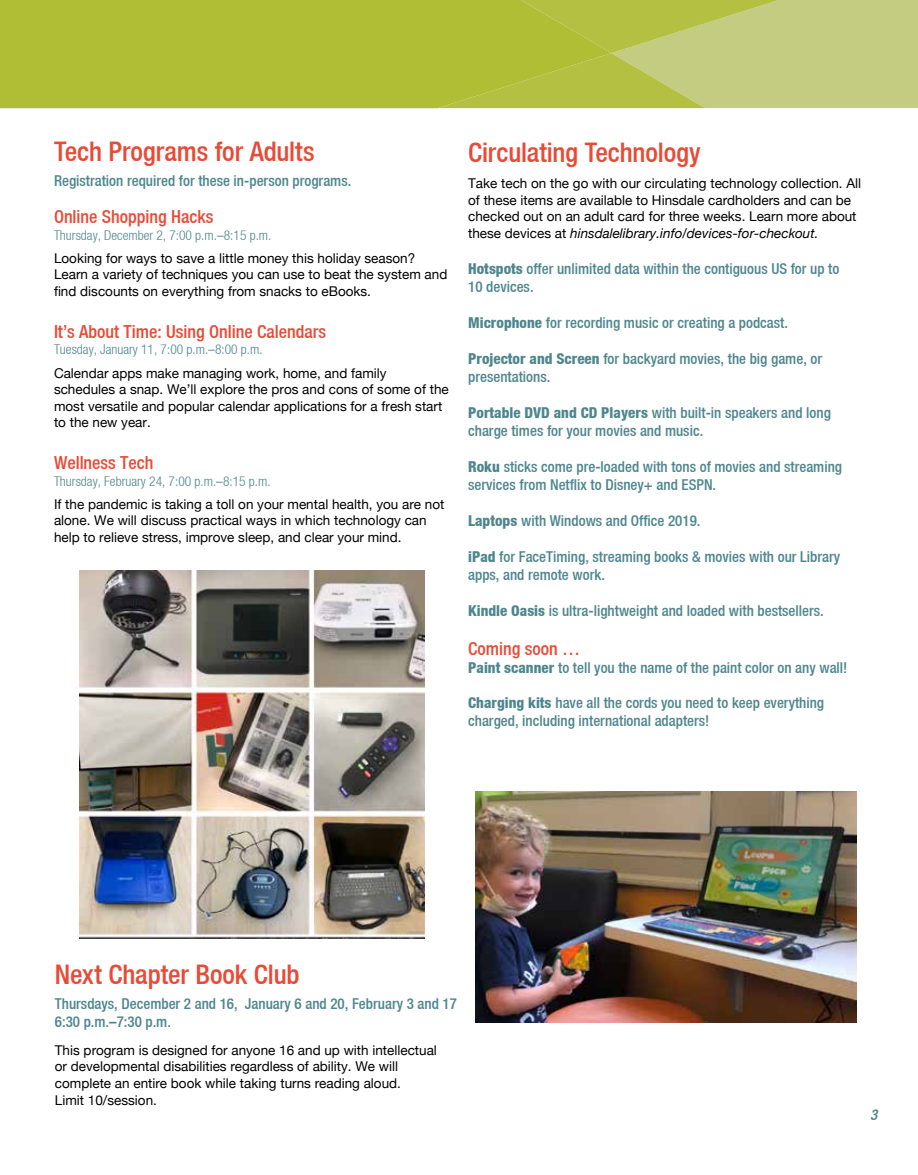
<style>
.page{position:relative;width:918px;height:1175px;background:#fff}
.page>*{position:absolute;margin:0;border:0;box-sizing:border-box;transform-origin:0 0}
.t1{font:500 condensed 27px "Helvetica Neue LT";letter-spacing:-.005em;color:#e74b37}
.t2{font:500 condensed 18px "Helvetica Neue LT";color:#e74b37}
.t3{font:500 condensed 15px/18px "Helvetica Neue LT";color:#4e868e}
.t4{font:italic 500 condensed 15px "Helvetica Neue LT";color:#4e868e}
.t5{font:13.5px/16.5px "Helvetica Neue";color:#000}
.t6{font:300 condensed 13.5px "Helvetica Neue LT";color:#4e868e}
.t7{font:italic 13.5px "Helvetica Neue LT";color:#000}
.s1{font-family:"Helvetica Neue";font-style:normal}
.s2{font-weight:800}
</style>
<div class="page">
<div style="left:779px;top:0;width:139px;height:108px;background:#c3cc80"></div>
<svg style="left:611px;top:0;width:168px;height:108px"></svg>
<svg style="left:0;top:0;width:611px;height:108px;fill:#b0be36"></svg>
<img style="left:79px;top:570px;width:346px;height:368px">
<img style="left:475px;top:791px;width:382px;height:231px">
<h1 class="t1" style="left:54px;top:135px;width:262px">Tech Programs for Adults</h1>
<p class="t3" style="left:54px;top:171px;width:299px">Registration required for these in-person programs.</p>
<h2 class="t2" style="left:54px;top:206px;width:161px">Online Shopping Hacks</h2>
<p class="t6" style="left:54px;top:227px;width:219px">Thursday, December 2, 7:00 p.m.–8:15 p.m.</p>
<p class="t5" style="left:54px;top:249px;width:395px">Looking for ways to save a little money this holiday season?<br>Learn a variety of techniques you can use to beat the system and find discounts on everything from snacks to eBooks.</p>
<h2 class="t2" style="left:54px;top:321px;width:274px">It’s About Time: Using Online Calendars</h2>
<p class="t6" style="left:54px;top:342px;width:210px">Tuesday, January 11, 7:00 p.m.–8:00 p.m.</p>
<p class="t5" style="left:54px;top:364px;width:396px">Calendar apps make managing work, home, and family schedules a snap. We’ll explore the pros and cons of some of the most versatile and popular calendar applications for a fresh start to the new year.</p>
<h2 class="t2" style="left:54px;top:452px;width:101px">Wellness Tech</h2>
<p class="t6" style="left:54px;top:473px;width:218px">Thursday, February 24, 7:00 p.m.–8:15 p.m.</p>
<p class="t5" style="left:54px;top:495px;width:392px">If the pandemic is taking a toll on your mental health, you are not alone. We will discuss practical ways in which technology can help to relieve stress, improve sleep, and clear your mind.</p>
<h1 class="t1" style="left:468px;top:136px;width:234px">Circulating Technology</h1>
<p class="t5" style="left:468px;top:175px;width:395px">Take tech on the go with our circulating technology collection. All of these items are available to Hinsdale cardholders and can be checked out on an adult card for three weeks. Learn more about</p>
<p class="t7" style="left:468px;top:225px;width:352px"><span class="s1">these devices at</span> hinsdalelibrary.info/devices-for-checkout.</p>
<p class="t3" style="left:468px;top:259px;width:373px"><span class="s2">Hotspots</span> offer unlimited data within the contiguous US for up to<br>10 devices.</p>
<p class="t3" style="left:468px;top:313px;width:321px"><span class="s2">Microphone</span> for recording music or creating a podcast.</p>
<p class="t3" style="left:468px;top:349px;width:356px"><span class="s2">Projector and Screen</span> for backyard movies, the big game, or presentations.</p>
<p class="t3" style="left:468px;top:403px;width:364px"><span class="s2">Portable DVD and CD Players</span> with built-in speakers and long charge times for your movies and music.</p>
<p class="t3" style="left:468px;top:457px;width:376px"><span class="s2">Roku</span> sticks come pre-loaded with tons of movies and streaming services from Netflix to Disney+ and ESPN.</p>
<p class="t3" style="left:468px;top:511px;width:234px"><span class="s2">Laptops</span> with Windows and Office 2019.</p>
<p class="t3" style="left:468px;top:547px;width:374px"><span class="s2">iPad</span> for FaceTiming, streaming books &amp; movies with our Library apps, and remote work.</p>
<p class="t3" style="left:468px;top:601px;width:357px"><span class="s2">Kindle Oasis</span> is ultra-lightweight and loaded with bestsellers.</p>
<h2 class="t2" style="left:468px;top:638px;width:113px">Coming soon …</h2>
<p class="t3" style="left:468px;top:658px;width:381px"><span class="s2">Paint scanner</span> to tell you the name of the paint color on any wall!</p>
<p class="t3" style="left:468px;top:693px;width:358px"><span class="s2">Charging kits</span> have all the cords you need to keep everything charged, including international adapters!</p>
<h1 class="t1" style="left:55px;top:958px;width:246px">Next Chapter Book Club</h1>
<p class="t3" style="left:55px;top:994px;width:404px">Thursdays, December 2 and 16, January 6 and 20, February 3 and 17<br>6:30 p.m.–7:30 p.m.</p>
<p class="t5" style="left:55px;top:1041px;width:384px">This program is designed for anyone 16 and up with intellectual or developmental disabilities regardless of ability. We will complete an entire book while taking turns reading aloud.<br>Limit 10/session.</p>
<p class="t4" style="left:870px;top:1106px;width:9px">3</p>
</div>
